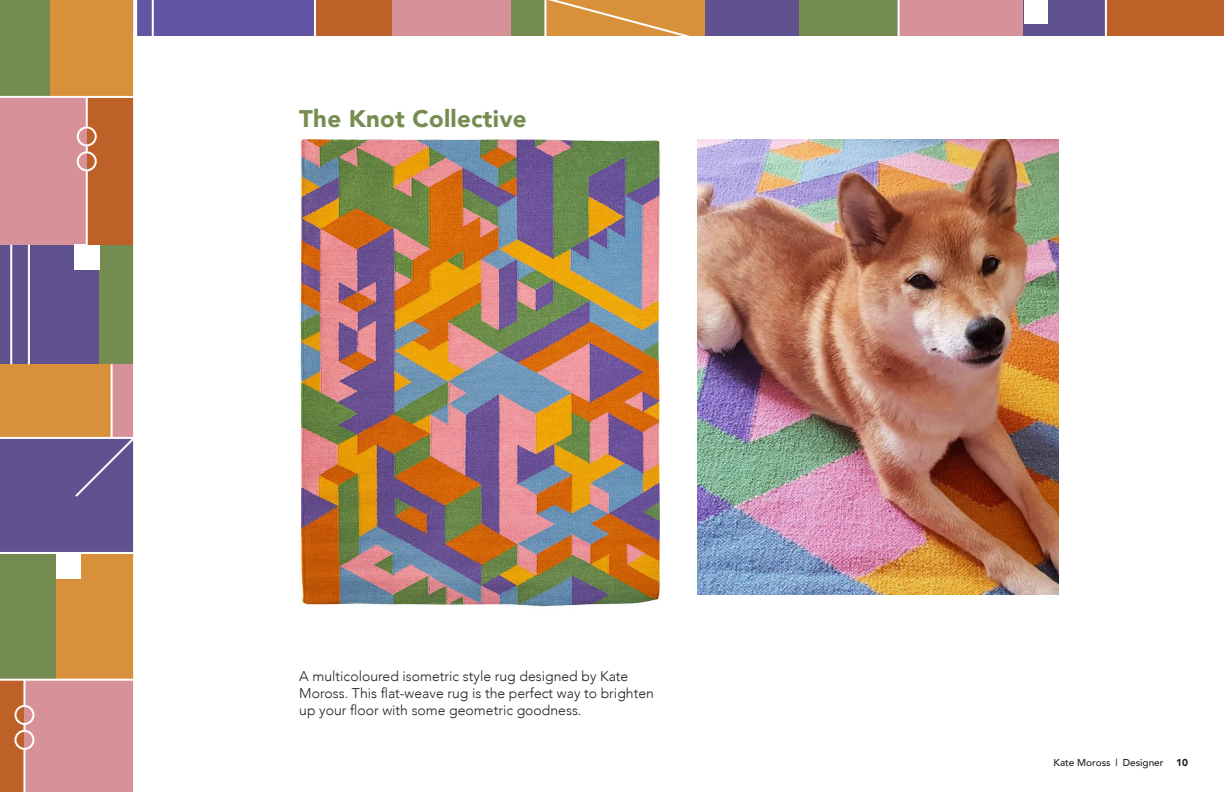
<style>
.page{position:relative;width:1224px;height:792px;background:#fff}
.page>*{position:absolute;margin:0;border:0;box-sizing:border-box;transform-origin:0 0}
.t1{font:900 24px "Avenir";letter-spacing:.01em;color:#768c51}
.t2{font:300 14px/16.8px "Avenir";color:#231f20}
.t3{font:500 10px "Avenir";color:#231f20}
.t4{font:900 10px "Avenir";color:#231f20}
</style>
<div class="page">
<div style="left:50px;top:0;width:84px;height:98px;background:#d8903b"></div>
<div style="left:0;top:0;width:50px;height:98px;background:#758c51"></div>
<div style="left:0;top:98px;width:134px;height:147px;background:#d79299"></div>
<div style="left:0;top:245px;width:99px;height:119px;background:#60528e"></div>
<div style="left:99px;top:245px;width:35px;height:119px;background:#758c51"></div>
<div style="left:74px;top:245px;width:25px;height:25px;background:#fff"></div>
<div style="left:0;top:364px;width:112px;height:75px;background:#d8903b"></div>
<div style="left:112px;top:364px;width:22px;height:75px;background:#d79299"></div>
<div style="left:0;top:553px;width:56px;height:127px;background:#758c51"></div>
<div style="left:56px;top:553px;width:78px;height:127px;background:#d8903b"></div>
<div style="left:56px;top:553px;width:25px;height:25px;background:#fff"></div>
<div style="left:0;top:439px;width:134px;height:114px;background:#60528e"></div>
<div style="left:0;top:680px;width:24px;height:112px;background:#bd6128"></div>
<div style="left:24px;top:680px;width:110px;height:112px;background:#d79299"></div>
<hr style="left:0;top:679px;width:134px;height:2px;background:#fff">
<hr style="left:0;top:437px;width:134px;height:2px;background:#fff">
<hr style="left:0;top:552px;width:134px;height:2px;background:#fff">
<hr style="left:23px;top:680px;width:2px;height:26px;background:#fff">
<hr style="left:23px;top:749px;width:2px;height:43px;background:#fff">
<hr style="left:111px;top:364px;width:2px;height:74px;background:#fff">
<div style="left:87px;top:98px;width:47px;height:147px;background:#bd6128"></div>
<hr style="left:0;top:96px;width:134px;height:2px;background:#fff">
<div style="left:134px;top:0;width:181px;height:36px;background:#6455a4"></div>
<div style="left:799px;top:0;width:100px;height:36px;background:#758c51"></div>
<div style="left:315px;top:0;width:78px;height:36px;background:#bd6128"></div>
<div style="left:899px;top:0;width:125px;height:36px;background:#d79299"></div>
<div style="left:393px;top:0;width:118px;height:36px;background:#d79299"></div>
<div style="left:1024px;top:0;width:82px;height:36px;background:#60528e"></div>
<div style="left:511px;top:0;width:34px;height:36px;background:#758c51"></div>
<div style="left:706px;top:0;width:93px;height:36px;background:#60528e"></div>
<div style="left:1106px;top:0;width:118px;height:36px;background:#bd6128"></div>
<hr style="left:314px;top:0;width:2px;height:36px;background:#fff">
<hr style="left:898px;top:0;width:2px;height:36px;background:#fff">
<hr style="left:1105px;top:0;width:2px;height:36px;background:#fff">
<div style="left:1024px;top:0;width:24px;height:23px;background:#fff"></div>
<hr style="left:86px;top:98px;width:2px;height:28px;background:#fff">
<svg style="left:73px;top:436px;width:60px;height:61px"></svg>
<svg style="left:544px;top:0;width:162px;height:36px;background:#d99647"></svg>
<hr style="left:86px;top:171px;width:2px;height:74px;background:#fff">
<hr style="left:10px;top:245px;width:2px;height:119px;background:#fff">
<hr style="left:28px;top:245px;width:2px;height:119px;background:#fff">
<hr style="left:152px;top:0;width:2px;height:36px;background:#fff">
<div style="left:77px;top:126px;width:20px;height:20px;border:2px solid #fff;border-radius:50%"></div>
<div style="left:14px;top:705px;width:20px;height:20px;border:2px solid #fff;border-radius:50%"></div>
<div style="left:77px;top:151px;width:20px;height:20px;border:2px solid #fff;border-radius:50%"></div>
<div style="left:14px;top:730px;width:20px;height:20px;border:2px solid #fff;border-radius:50%"></div>
<svg style="left:133px;top:0;width:4px;height:792px"></svg>
<img style="left:299px;top:140px;width:361px;height:467px">
<img style="left:697px;top:140px;width:362px;height:454px">
<p class="t1" style="left:299px;top:98px;width:229px">The Knot Collective</p>
<p class="t2" style="left:299px;top:668px;width:356px">A multicoloured isometric style rug designed by Kate<br>Moross. This flat-weave rug is the perfect way to brighten up your floor with some geometric goodness.</p>
<p class="t3" style="left:1054px;top:754px;width:112px">Kate Moross | Designer</p>
<p class="t4" style="left:1176px;top:754px;width:13px">10</p>
</div>
